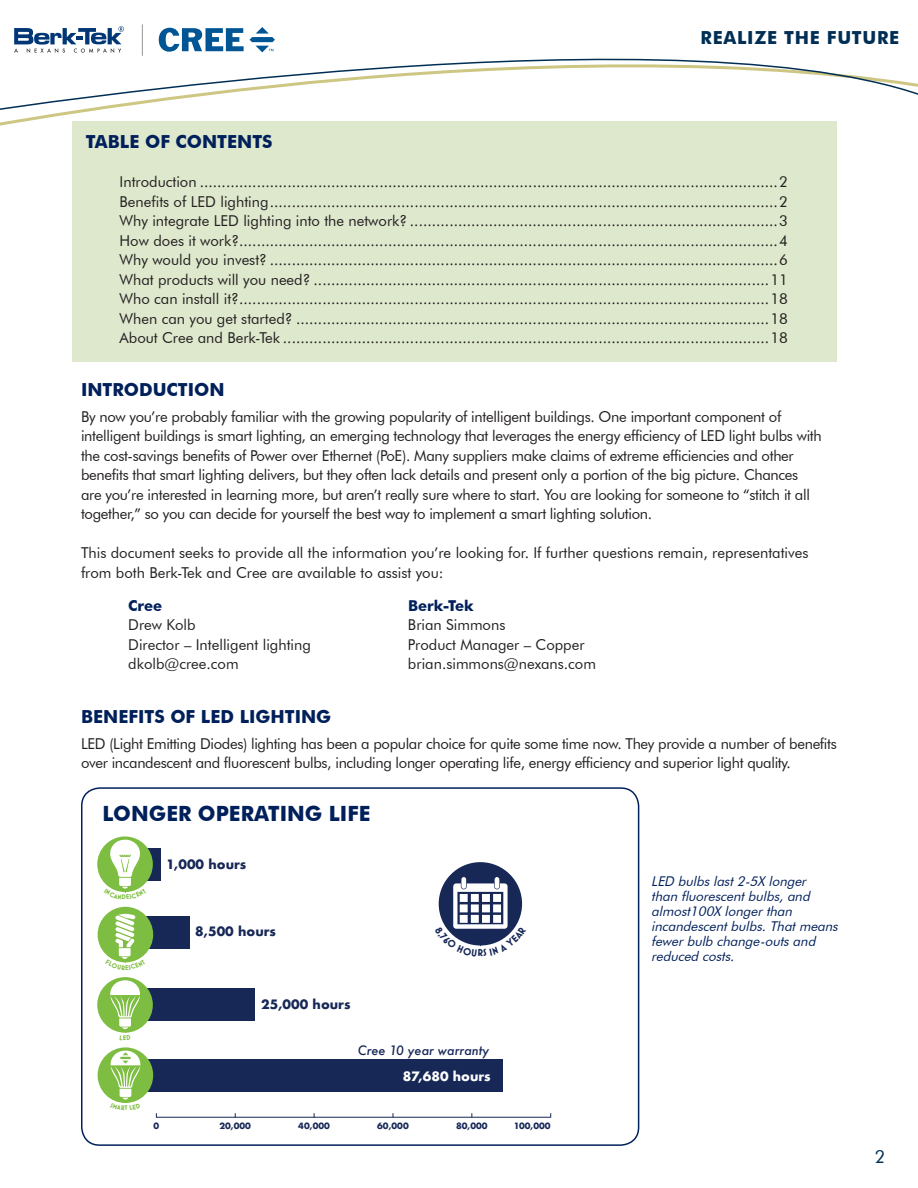
<style>
.page{position:relative;width:918px;height:1188px;background:#fff}
.page>*{position:absolute;margin:0;border:0;box-sizing:border-box;transform-origin:0 0}
.t1{font:700 33.45px "Futura";color:#172857}
.Body_Text{font:700 21px "Futura BT";color:#00205b}
.Body_Text-2{font:700 18px "Futura BT";color:#00205b}
.t2{font:700 18px "Futura BT";letter-spacing:.04em;color:#002e54}
.Body_Text-3{font:18px "Futura BT";color:#002e54}
.Body_Text-4{font:15px/19.5px "Futura BT";color:#231f20}
.Body_Text-5{font:15px/19.5px "Futura BT";letter-spacing:-.02em;color:#231f20}
.Body_Text-6{font:700 15px "Futura BT";color:#00205b}
.Body_Text-7{font:italic 13.5px/15px "Futura BT";color:#00205b}
.t3{font:700 12.6px "Futura";color:#172857}
.t4{font:italic 500 12.6px "Futura";color:#172857}
.t5{font:700 12.6px "Futura";color:#fff}
.t6{font:700 8.4px "Futura";color:#172857}
</style>
<div class="page">
<svg style="left:0;top:25px;width:918px;height:88px"></svg>
<hr style="left:142px;top:24px;width:1px;height:32px;background:#939598">
<div style="left:72px;top:121px;width:765px;height:241px;background:#dee8cd"></div>
<div style="left:144px;top:1060px;width:358px;height:32px;background:#172857"></div>
<div style="left:144px;top:989px;width:111px;height:32px;background:#172857"></div>
<div style="left:142px;top:916px;width:48px;height:32px;background:#172857"></div>
<div style="left:142px;top:848px;width:18px;height:32px;background:#172857"></div>
<hr style="left:156px;top:1117px;width:395px;height:1px;background:#172857">
<div style="left:81px;top:787px;width:558px;height:359px;border:2px solid #00205b;border-radius:18px"></div>
<svg style="left:97px;top:836px;width:56px;height:57px"></svg>
<svg style="left:98px;top:907px;width:55px;height:56px"></svg>
<svg style="left:97px;top:977px;width:56px;height:56px"></svg>
<svg style="left:98px;top:1047px;width:59px;height:71px"></svg>
<svg style="left:438px;top:862px;width:85px;height:84px"></svg>
<p class="t2" style="left:701px;top:26px;width:200px">REALIZE THE FUTURE</p>
<p class="Body_Text-2" style="left:86px;top:131px;width:188px">TABLE OF CONTENTS</p>
<p class="Body_Text-4" style="left:120px;top:172px;width:670px">Introduction ....................................................................................................................................2</p>
<p class="Body_Text-4" style="left:120px;top:191px;width:670px">Benefits of LED lighting....................................................................................................................2</p>
<p class="Body_Text-4" style="left:120px;top:211px;width:670px">Why integrate LED lighting into the network? ....................................................................................3</p>
<p class="Body_Text-4" style="left:120px;top:230px;width:670px">How does it work?...........................................................................................................................4</p>
<p class="Body_Text-4" style="left:120px;top:250px;width:670px">Why would you invest? ....................................................................................................................6</p>
<p class="Body_Text-4" style="left:120px;top:269px;width:670px">What products will you need? ........................................................................................................11</p>
<p class="Body_Text-4" style="left:120px;top:289px;width:670px">Who can install it?.........................................................................................................................18</p>
<p class="Body_Text-4" style="left:120px;top:308px;width:670px">When can you get started? ............................................................................................................18</p>
<p class="Body_Text-4" style="left:120px;top:328px;width:670px">About Cree and Berk-Tek ...............................................................................................................18</p>
<p class="Body_Text-2" style="left:81px;top:378px;width:145px">INTRODUCTION</p>
<p class="Body_Text-5" style="left:81px;top:407px;width:742px">By now you’re probably familiar with the growing popularity of intelligent buildings. One important component of intelligent buildings is smart lighting, an emerging technology that leverages the energy efficiency of LED light bulbs with the cost-savings benefits of Power over Ethernet (PoE). Many suppliers make claims of extreme efficiencies and other benefits that smart lighting delivers, but they often lack details and present only a portion of the big picture. Chances are you’re interested in learning more, but aren’t really sure where to start. You are looking for someone to “stitch it all together,” so you can decide for yourself the best way to implement a smart lighting solution.</p>
<p class="Body_Text-4" style="left:81px;top:543px;width:729px">This document seeks to provide all the information you’re looking for. If further questions remain, representatives from both Berk-Tek and Cree are available to assist you:</p>
<p class="Body_Text-6" style="left:128px;top:597px;width:36px">Cree</p>
<p class="Body_Text-6" style="left:408px;top:597px;width:67px">Berk-Tek</p>
<p class="Body_Text-4" style="left:128px;top:615px;width:69px">Drew Kolb</p>
<p class="Body_Text-4" style="left:408px;top:615px;width:99px">Brian Simmons</p>
<p class="Body_Text-4" style="left:128px;top:635px;width:184px">Director – Intelligent lighting</p>
<p class="Body_Text-4" style="left:408px;top:635px;width:178px">Product Manager – Copper</p>
<p class="Body_Text-4" style="left:128px;top:654px;width:112px">dkolb@cree.com</p>
<p class="Body_Text-4" style="left:408px;top:654px;width:190px">brian.simmons@nexans.com</p>
<p class="Body_Text-2" style="left:81px;top:705px;width:252px">BENEFITS OF LED LIGHTING</p>
<p class="Body_Text-5" style="left:81px;top:734px;width:757px">LED (Light Emitting Diodes) lighting has been a popular choice for quite some time now. They provide a number of benefits over incandescent and fluorescent bulbs, including longer operating life, energy efficiency and superior light quality.</p>
<p class="t1" style="left:97px;top:788px;width:455px">LONGER OPERATING LIFE</p>
<p class="Body_Text" style="left:103px;top:800px;width:269px">LONGER OPERATING LIFE</p>
<p class="t3" style="left:166px;top:855px;width:82px">1,000 hours</p>
<p class="t3" style="left:195px;top:923px;width:82px">8,500 hours</p>
<p class="t3" style="left:261px;top:995px;width:91px">25,000 hours</p>
<p class="t4" style="left:358px;top:1042px;width:133px">Cree 10 year warranty</p>
<p class="t5" style="left:403px;top:1067px;width:89px">87,680 hours</p>
<p class="t6" style="left:153px;top:1120px;width:7px">0</p>
<p class="t6" style="left:219px;top:1120px;width:33px">20,000</p>
<p class="t6" style="left:298px;top:1120px;width:33px">40,000</p>
<p class="t6" style="left:377px;top:1120px;width:33px">60,000</p>
<p class="t6" style="left:456px;top:1120px;width:33px">80,000</p>
<p class="t6" style="left:514px;top:1120px;width:38px">100,000</p>
<p class="Body_Text-7" style="left:651px;top:874px;width:191px">LED bulbslast2-5X longer than fluorescentbulbs,and almost100X longerthan incandescentbulbs.Thatmeans fewerbulb change-outsand reduced costs.</p>
<p class="Body_Text-3" style="left:875px;top:1145px;width:12px">2</p>
</div>
